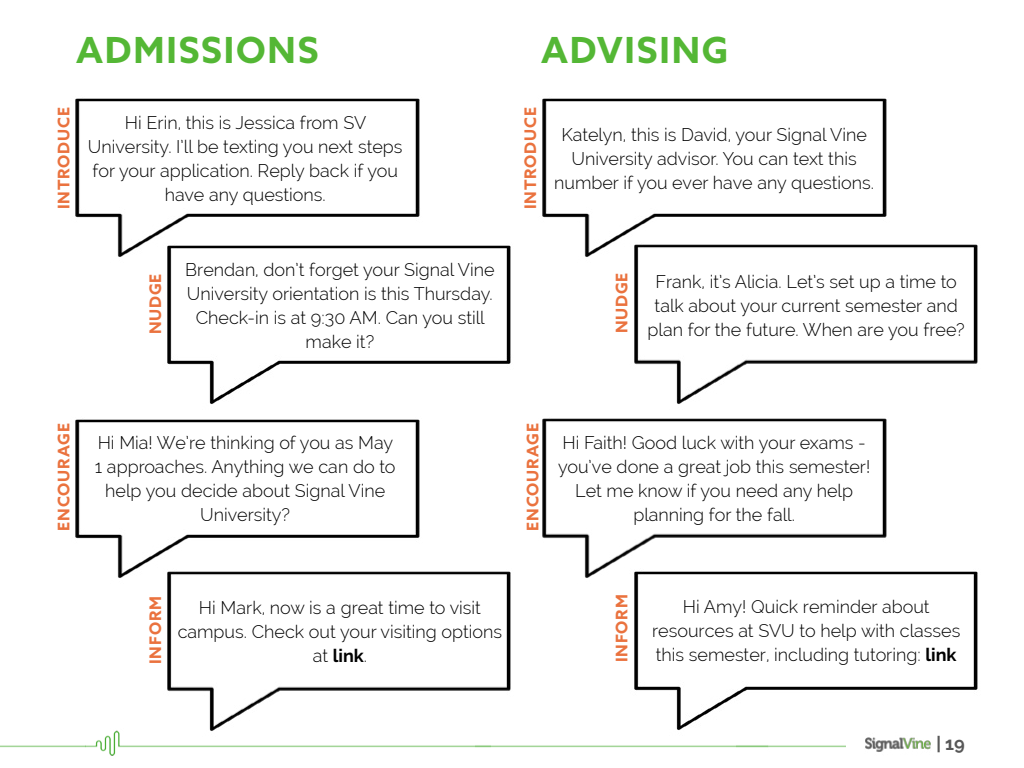
<style>
.page{position:relative;width:1024px;height:768px;background:#fff}
.page>*{position:absolute;margin:0;border:0;box-sizing:border-box;transform-origin:0 0}
.t1{font:700 36px "Azo Sans";letter-spacing:.05em;color:#54b735}
.t2{font:700 18.2px "Raleway";color:#585858}
.t3{font:300 18px/24px "Raleway";color:#000;text-align:center}
.t4{font:700 16px "Azo Sans";letter-spacing:.05em;color:#ea723e}
.s1{font-weight:700}
</style>
<div class="page">
<img style="left:865px;top:743px;width:66px;height:9px">
<img style="left:736px;top:745px;width:110px;height:3px">
<img style="left:0;top:730px;width:491px;height:26px">
<img style="left:75px;top:98px;width:345px;height:159px">
<img style="left:132px;top:236px;width:379px;height:168px">
<img style="left:132px;top:571px;width:379px;height:172px">
<img style="left:75px;top:419px;width:372px;height:171px">
<img style="left:507px;top:98px;width:380px;height:171px">
<img style="left:599px;top:235px;width:379px;height:169px">
<img style="left:634px;top:571px;width:344px;height:172px">
<img style="left:507px;top:418px;width:407px;height:172px">
<h1 class="t1" style="left:76px;top:26px;width:244px">ADMISSIONS</h1>
<h1 class="t1" style="left:541px;top:26px;width:189px">ADVISING</h1>
<p class="t4" style="left:53px;top:209px;width:103px;rotate:-90deg">INTRODUCE</p>
<p class="t4" style="left:520px;top:209px;width:103px;rotate:-90deg">INTRODUCE</p>
<p class="t3" style="left:88px;top:111px;width:316px">Hi Erin, this is Jessica from SV University. I’ll be texting you next steps for your application. Reply back if you have any questions.</p>
<p class="t3" style="left:554px;top:123px;width:322px">Katelyn, this is David, your Signal Vine<br>University advisor. You can text this number if you ever have any questions.</p>
<p class="t3" style="left:185px;top:258px;width:311px">Brendan, don’t forget your Signal Vine<br>University orientation is this Thursday.<br>Check-in is at 9:30 AM. Can you still make it?</p>
<p class="t4" style="left:145px;top:334px;width:62px;rotate:-90deg">NUDGE</p>
<p class="t4" style="left:611px;top:333px;width:62px;rotate:-90deg">NUDGE</p>
<p class="t3" style="left:648px;top:270px;width:319px">Frank, it’s Alicia. Let’s set up a time to talk about your current semester and plan for the future. When are you free?</p>
<p class="t4" style="left:53px;top:531px;width:109px;rotate:-90deg">ENCOURAGE</p>
<p class="t4" style="left:522px;top:531px;width:109px;rotate:-90deg">ENCOURAGE</p>
<p class="t3" style="left:95px;top:430px;width:302px">Hi Mia! We’re thinking of you as May<br>1 approaches. Anything we can do to help you decide about Signal Vine<br>University?</p>
<p class="t3" style="left:558px;top:431px;width:314px">Hi Faith! Good luck with your exams - you’ve done a great job this semester!<br>Let me know if you need any help planning for the fall.</p>
<p class="t4" style="left:145px;top:664px;width:69px;rotate:-90deg">INFORM</p>
<p class="t4" style="left:611px;top:662px;width:69px;rotate:-90deg">INFORM</p>
<p class="t3" style="left:178px;top:595px;width:326px">Hi Mark, now is a great time to visit campus. Check out your visiting options at <span class="s1">link</span>.</p>
<p class="t3" style="left:652px;top:594px;width:310px">Hi Amy! Quick reminder about resources at SVU to help with classes this semester, including tutoring: <span class="s1">link</span></p>
<p class="t2" style="left:936px;top:733px;width:30px">| 19</p>
</div>
